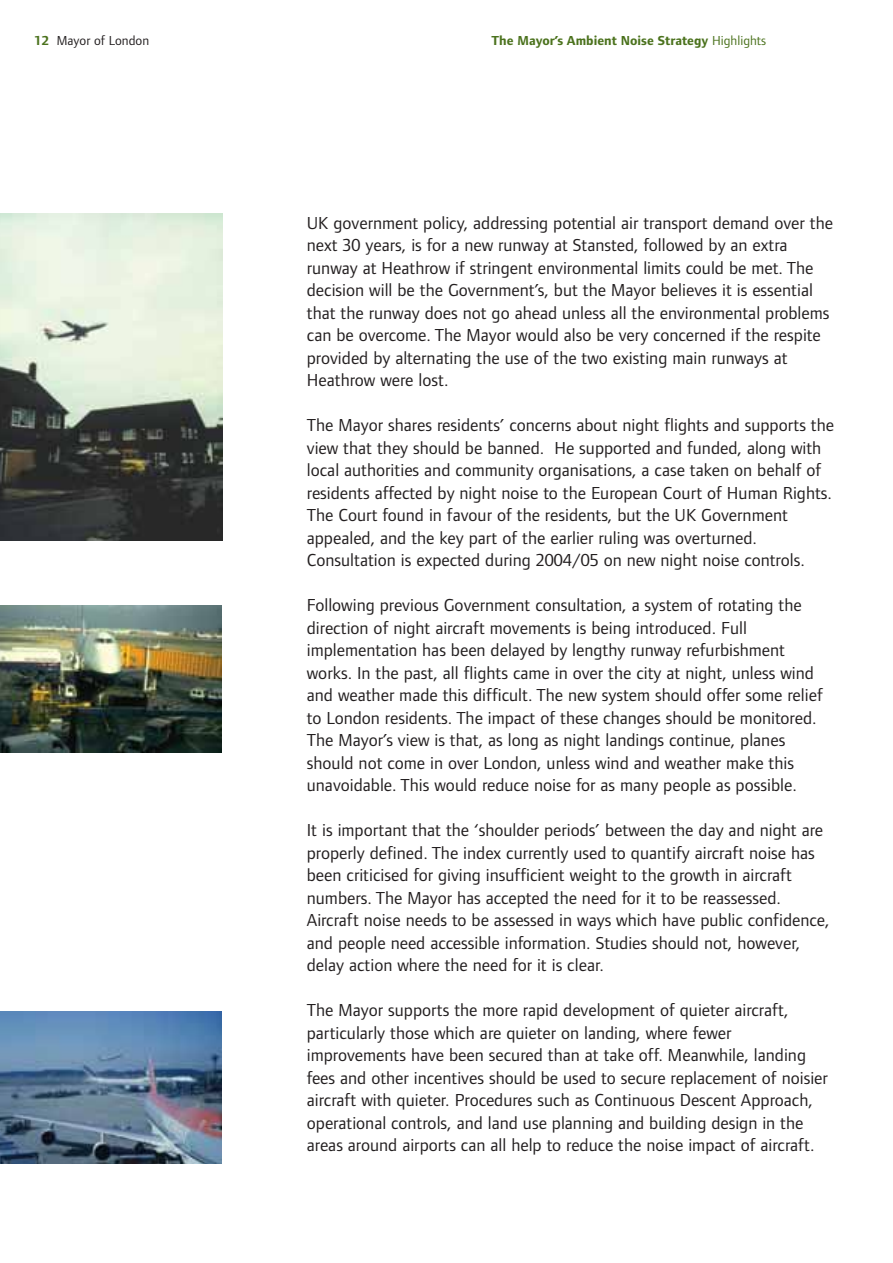
<style>
.page{position:relative;width:893px;height:1263px;background:#fff}
.page>*{position:absolute;margin:0;border:0;box-sizing:border-box;transform-origin:0 0}
.t1{font:18px/22.5px "Foundry Form Sans";color:#231f20}
.t2{font:700 13.5px "Foundry Form Sans";color:#4b721d}
.t3{font:13.5px "Foundry Form Sans";color:#231f20}
.s1{font-weight:700;color:#4b721d}
.s2{font-weight:400}
</style>
<div class="page">
<img style="left:0;top:1011px;width:222px;height:153px">
<img style="left:0;top:213px;width:223px;height:327px">
<img style="left:0;top:605px;width:222px;height:147px">
<p class="t3" style="left:35px;top:35px;width:116px"><span class="s1">12</span> Mayor of London</p>
<p class="t2" style="left:491px;top:35px;width:276px">The Mayor’s Ambient Noise Strategy <span class="s2">Highlights</span></p>
<p class="t1" style="left:307px;top:213px;width:527px">UK government policy, addressing potential air transport demand over the next 30 years, is for a new runway at Stansted, followed by an extra runway at Heathrow if stringent environmental limits could be met. The decision will be the Government’s, but the Mayor believes it is essential that the runway does not go ahead unless all the environmental problems can be overcome. The Mayor would also be very concerned if the respite provided by alternating the use of the two existing main runways at Heathrow were lost.</p>
<p class="t1" style="left:307px;top:416px;width:529px">The Mayor shares residents’ concerns about night flights and supports the view that they should be banned. He supported and funded, along with local authorities and community organisations, a case taken on behalf of residents affected by night noise to the European Court of Human Rights.<br>The Court found in favour of the residents, but the UK Government appealed, and the key part of the earlier ruling was overturned.<br>Consultation is expected during 2004/05 on new night noise controls.</p>
<p class="t1" style="left:307px;top:596px;width:517px">Following previous Government consultation, a system of rotating the direction of night aircraft movements is being introduced. Full implementation has been delayed by lengthy runway refurbishment works. In the past, all flights came in over the city at night, unless wind and weather made this difficult. The new system should offer some relief to London residents. The impact of these changes should be monitored.<br>The Mayor’s view is that, as long as night landings continue, planes should not come in over London, unless wind and weather make this unavoidable. This would reduce noise for as many people as possible.</p>
<p class="t1" style="left:307px;top:821px;width:524px">It is important that the ‘shoulder periods’ between the day and night are properly defined. The index currently used to quantify aircraft noise has been criticised for giving insufficient weight to the growth in aircraft numbers. The Mayor has accepted the need for it to be reassessed.<br>Aircraft noise needs to be assessed in ways which have public confidence, and people need accessible information. Studies should not, however, delay action where the need for it is clear.</p>
<p class="t1" style="left:307px;top:1001px;width:522px">The Mayor supports the more rapid development of quieter aircraft, particularly those which are quieter on landing, where fewer improvements have been secured than at take off. Meanwhile, landing fees and other incentives should be used to secure replacement of noisier aircraft with quieter. Procedures such as Continuous Descent Approach, operational controls, and land use planning and building design in the areas around airports can all help to reduce the noise impact of aircraft.</p>
</div>
